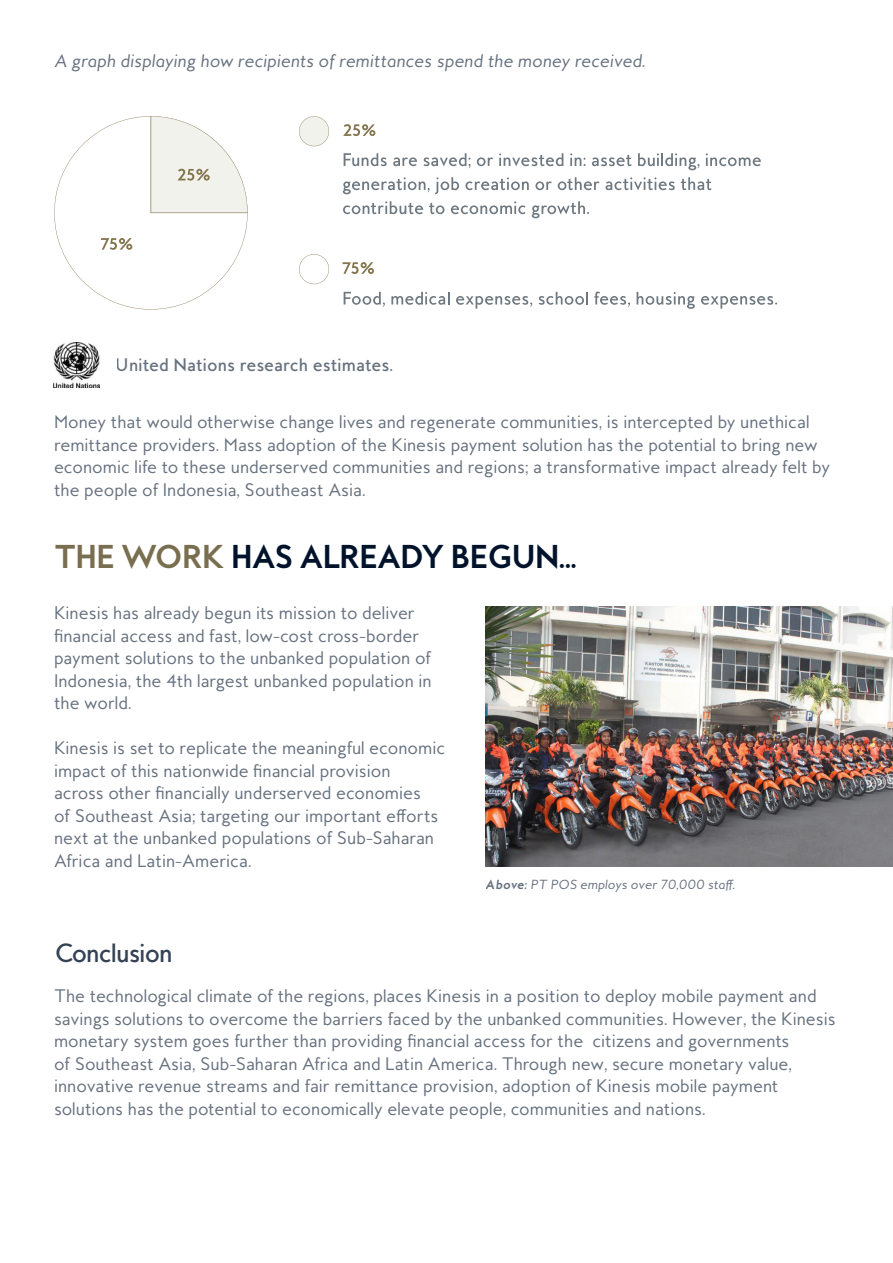
<style>
.page{position:relative;width:893px;height:1263px;background:#fff}
.page>*{position:absolute;margin:0;border:0;box-sizing:border-box;transform-origin:0 0}
.t1{font:700 30px "MB Empire";letter-spacing:-.04em;color:#00132a}
.t2{font:500 24px "MB Empire";letter-spacing:-.04em;color:#00132a}
.t3{font:16.5px/22.5px "MB Empire";color:#00132a}
.t4{font:italic 16.5px "MB Empire";color:#00132a}
.t5{font:500 16.5px "MB Empire";color:#00132a}
.t6{font:italic 12px "MB Empire";color:#00132a}
.s1{color:#796e4f}
.s2{font-weight:700}
</style>
<div class="page">
<img style="left:486px;top:607px;width:407px;height:260px">
<svg style="left:54px;top:116px;width:194px;height:194px"></svg>
<svg style="left:299px;top:116px;width:30px;height:30px"></svg>
<svg style="left:299px;top:254px;width:30px;height:30px"></svg>
<svg style="left:344px;top:153px;width:43px;height:13px"></svg>
<svg style="left:393px;top:157px;width:24px;height:9px"></svg>
<svg style="left:423px;top:153px;width:48px;height:15px"></svg>
<svg style="left:477px;top:157px;width:16px;height:9px"></svg>
<svg style="left:499px;top:153px;width:64px;height:13px"></svg>
<svg style="left:570px;top:153px;width:15px;height:13px"></svg>
<svg style="left:592px;top:155px;width:40px;height:11px"></svg>
<svg style="left:638px;top:153px;width:61px;height:17px"></svg>
<svg style="left:706px;top:153px;width:55px;height:13px"></svg>
<svg style="left:343px;top:177px;width:116px;height:17px"></svg>
<svg style="left:465px;top:177px;width:64px;height:13px"></svg>
<svg style="left:535px;top:181px;width:17px;height:9px"></svg>
<svg style="left:558px;top:177px;width:41px;height:13px"></svg>
<svg style="left:605px;top:177px;width:70px;height:13px"></svg>
<svg style="left:681px;top:177px;width:31px;height:13px"></svg>
<svg style="left:343px;top:201px;width:80px;height:13px"></svg>
<svg style="left:429px;top:203px;width:15px;height:11px"></svg>
<svg style="left:451px;top:201px;width:75px;height:13px"></svg>
<svg style="left:532px;top:201px;width:57px;height:17px"></svg>
<svg style="left:343px;top:124px;width:32px;height:12px"></svg>
<svg style="left:343px;top:262px;width:31px;height:12px"></svg>
<svg style="left:344px;top:292px;width:41px;height:15px"></svg>
<svg style="left:391px;top:292px;width:58px;height:13px"></svg>
<svg style="left:456px;top:296px;width:76px;height:13px"></svg>
<svg style="left:539px;top:292px;width:49px;height:13px"></svg>
<svg style="left:594px;top:292px;width:36px;height:15px"></svg>
<svg style="left:637px;top:292px;width:58px;height:17px"></svg>
<svg style="left:701px;top:296px;width:76px;height:13px"></svg>
<img style="left:54px;top:343px;width:46px;height:44px">
<p class="t4" style="left:54px;top:52px;width:593px">A graph displaying how recipients of remittances spend the money received.</p>
<p class="t5" style="left:116px;top:358px;width:279px">United Nations research estimates.</p>
<p class="t3" style="left:54px;top:412px;width:778px">Money that would otherwise change lives and regenerate communities, is intercepted by unethical remittance providers. Mass adoption of the Kinesis payment solution has the potential to bring new economic life to these underserved communities and regions; a transformative impact already felt by the people of Indonesia, Southeast Asia.</p>
<h1 class="t1" style="left:54px;top:544px;width:525px"><span class="s1">THE WORK</span> HAS ALREADY BEGUN...</h1>
<p class="t3" style="left:54px;top:604px;width:379px">Kinesis has already begun its mission to deliver financial access and fast, low-cost cross-border payment solutions to the unbanked population of Indonesia, the 4th largest unbanked population in</p>
<p class="t3" style="left:54px;top:738px;width:393px">Kinesis is set to replicate the meaningful economic impact of this nationwide financial provision<br>across other financially underserved economies<br>of Southeast Asia; targeting our important efforts next at the unbanked populations of Sub-Saharan Africa and Latin-America.</p>
<p class="t6" style="left:486px;top:880px;width:251px"><span class="s2">Above:</span> PT POS employs over 70,000 staff.</p>
<h2 class="t2" style="left:54px;top:943px;width:120px">Conclusion</h2>
<p class="t3" style="left:54px;top:987px;width:783px">The technological climate of the regions, places Kinesis in a position to deploy mobile payment and savings solutions to overcome the barriers faced by the unbanked communities. However, the Kinesis monetary system goes further than providing financial access for the citizens and governments<br>of Southeast Asia, Sub-Saharan Africa and Latin America. Through new, secure monetary value, innovative revenue streams and fair remittance provision, adoption of Kinesis mobile payment solutions has the potential to economically elevate people, communities and nations.</p>
</div>
